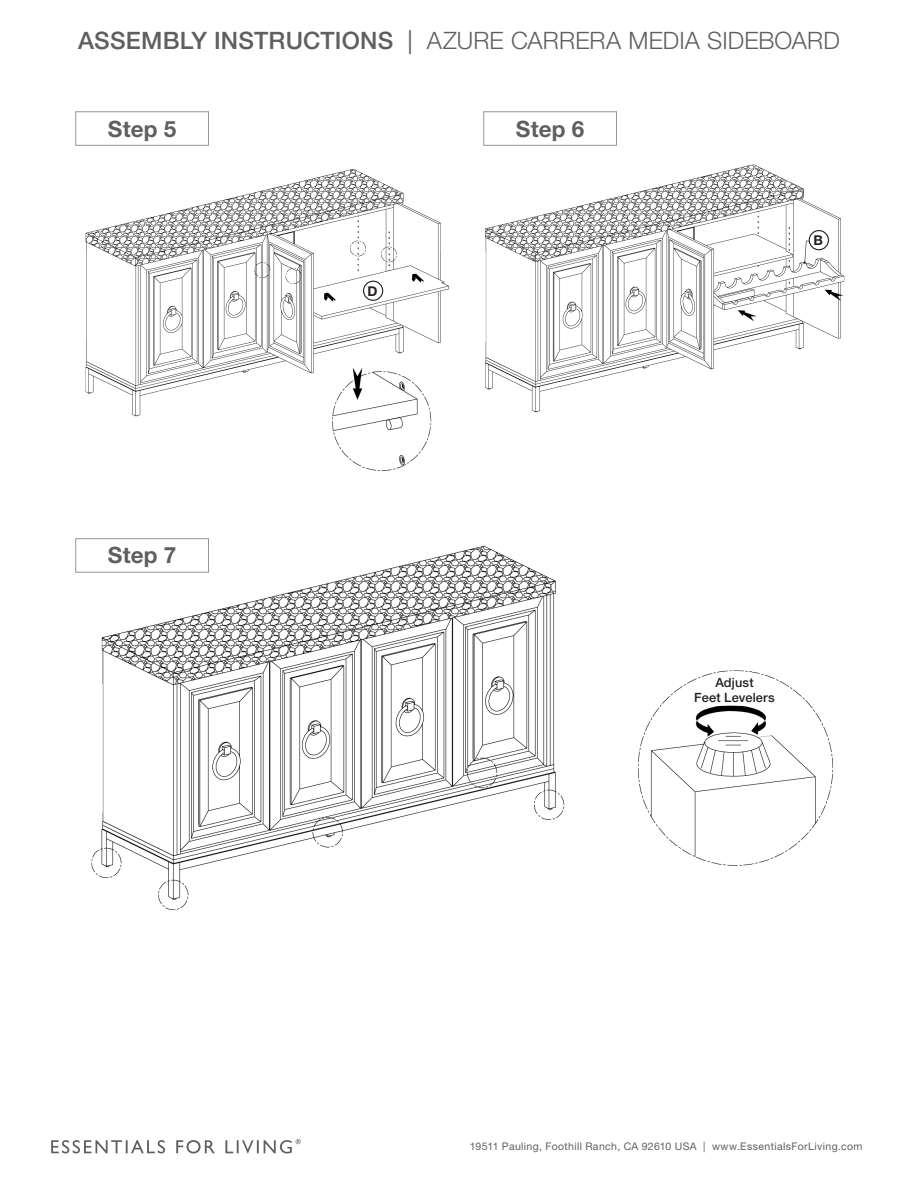
<style>
.page{position:relative;width:918px;height:1188px;background:#fff}
.page>*{position:absolute;margin:0;border:0;box-sizing:border-box;transform-origin:0 0}
.t1{font:300 24px "Helvetica Neue";letter-spacing:.005em;color:#5f5f62}
.t2{font:700 22.5px "Helvetica Neue";letter-spacing:.005em;color:#5f5f62}
.t3{font:700 13.5px "Helvetica Neue";color:#231f20}
.t4{font:500 12.75px "Helvetica Neue";letter-spacing:.015em;color:#231f20}
.t5{font:10.5px "Helvetica Neue";letter-spacing:.035em;color:#5f5f62}
.s1{font-weight:500}
.s2{font-weight:400}
</style>
<div class="page">
<svg style="left:51px;top:1139px;width:250px;height:14px"></svg>
<img style="left:85px;top:169px;width:364px;height:248px">
<img style="left:485px;top:164px;width:360px;height:249px">
<img style="left:325px;top:366px;width:113px;height:105px">
<img style="left:91px;top:545px;width:743px;height:365px">
<div style="left:75px;top:111px;width:134px;height:35px;background:#fff;border:1px solid #939598"></div>
<div style="left:483px;top:111px;width:134px;height:35px;background:#fff;border:1px solid #939598"></div>
<div style="left:75px;top:538px;width:134px;height:35px;background:#fff;border:1px solid #939598"></div>
<svg style="left:681px;top:675px;width:112px;height:31px"></svg>
<div style="left:364px;top:281px;width:19px;height:19px;background:#fff;border-radius:50%"></div>
<div style="left:363px;top:281px;width:20px;height:20px;border:1px solid #231f20;border-radius:50%"></div>
<div style="left:809px;top:231px;width:19px;height:19px;background:#fff;border-radius:50%"></div>
<div style="left:809px;top:230px;width:20px;height:20px;border:1px solid #231f20;border-radius:50%"></div>
<h1 class="t1" style="left:78px;top:26px;width:763px"><span class="s1">ASSEMBLY INSTRUCTIONS</span> <span class="s2">|</span> AZURE CARRERA MEDIA SIDEBOARD</h1>
<p class="t2" style="left:108px;top:116px;width:70px">Step 5</p>
<p class="t2" style="left:516px;top:116px;width:70px">Step 6</p>
<p class="t2" style="left:108px;top:542px;width:70px">Step 7</p>
<p class="t3" style="left:367px;top:282px;width:12px">D</p>
<p class="t3" style="left:813px;top:232px;width:11px">B</p>
<p class="t4" style="left:715px;top:675px;width:40px">Adjust</p>
<p class="t4" style="left:694px;top:690px;width:82px">Feet Levelers</p>
<p class="t5" style="left:470px;top:1140px;width:394px">19511 Pauling, Foothill Ranch, CA 92610 USA | www.EssentialsForLiving.com</p>
</div>
